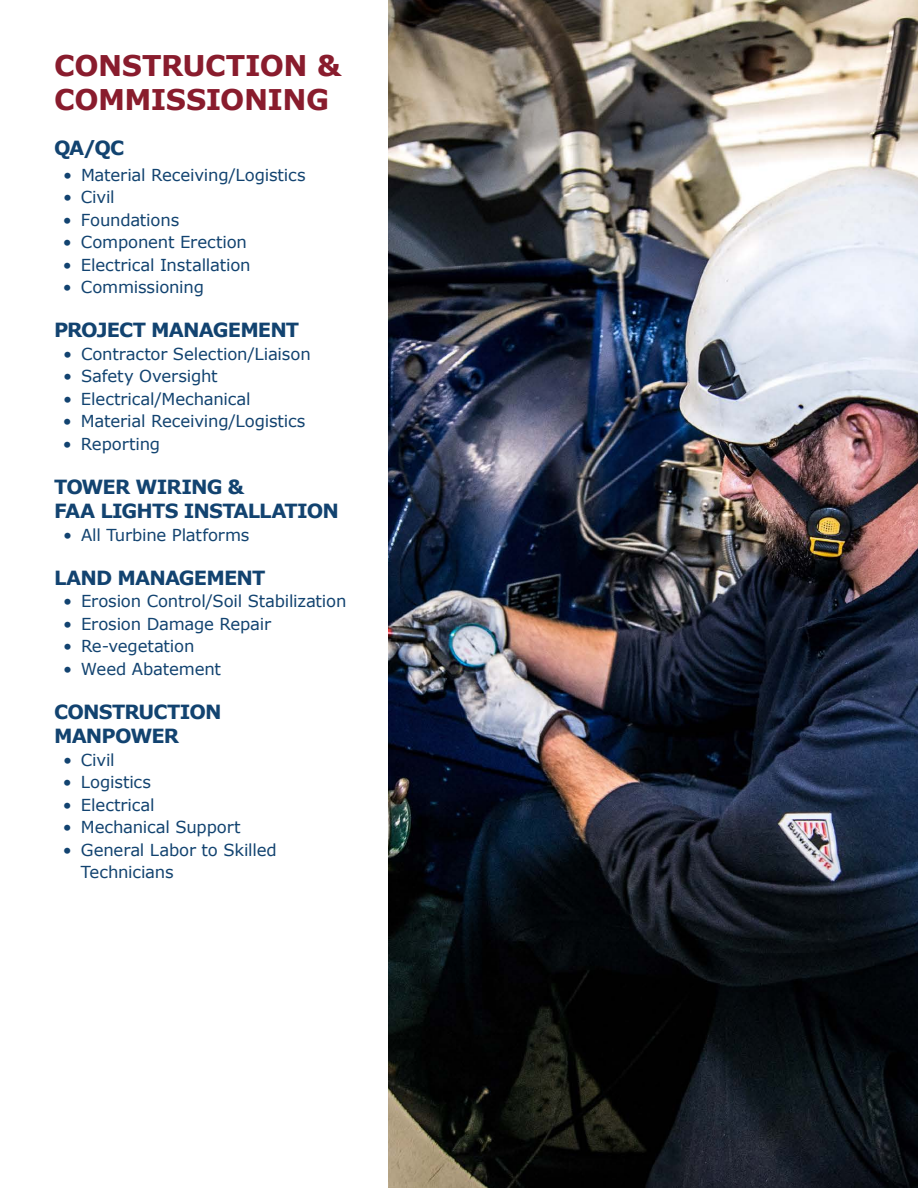
<style>
.page{position:relative;width:918px;height:1188px;background:#fff}
.page>*{position:absolute;margin:0;border:0;box-sizing:border-box;transform-origin:0 0}
.t1{font:700 28.5px/34.5px "Verdana";letter-spacing:-.015em;color:#891c2d}
.t2{font:700 19.5px/24px "Verdana";letter-spacing:-.045em;color:#124370}
.t3{font:16.5px/22.5px "Verdana";letter-spacing:-.01em;color:#124370}
</style>
<div class="page">
<img style="left:389px;top:0;width:529px;height:1188px">
<h1 class="t1" style="left:54px;top:48px;width:289px">CONSTRUCTION &amp;<br>COMMISSIONING</h1>
<p class="t2" style="left:54px;top:136px;width:72px">QA/QC</p>
<p class="t3" style="left:63px;top:164px;width:244px">• Material Receiving/Logistics</p>
<p class="t3" style="left:63px;top:186px;width:53px">• Civil</p>
<p class="t3" style="left:63px;top:209px;width:118px">• Foundations</p>
<p class="t3" style="left:63px;top:231px;width:185px">• Component Erection</p>
<p class="t3" style="left:63px;top:254px;width:189px">• Electrical Installation</p>
<p class="t3" style="left:63px;top:276px;width:142px">• Commissioning</p>
<p class="t2" style="left:54px;top:319px;width:247px">PROJECT MANAGEMENT</p>
<p class="t3" style="left:63px;top:343px;width:249px">• Contractor Selection/Liaison</p>
<p class="t3" style="left:63px;top:365px;width:156px">• Safety Oversight</p>
<p class="t3" style="left:63px;top:388px;width:189px">• Electrical/Mechanical</p>
<p class="t3" style="left:63px;top:410px;width:244px">• Material Receiving/Logistics</p>
<p class="t3" style="left:63px;top:433px;width:99px">• Reporting</p>
<p class="t2" style="left:54px;top:475px;width:286px">TOWER WIRING &amp;<br>FAA LIGHTS INSTALLATION</p>
<p class="t3" style="left:63px;top:524px;width:188px">• All Turbine Platforms</p>
<p class="t2" style="left:54px;top:566px;width:213px">LAND MANAGEMENT</p>
<p class="t3" style="left:63px;top:590px;width:285px">• Erosion Control/Soil Stabilization</p>
<p class="t3" style="left:63px;top:613px;width:210px">• Erosion Damage Repair</p>
<p class="t3" style="left:63px;top:635px;width:133px">• Re-vegetation</p>
<p class="t3" style="left:63px;top:658px;width:160px">• Weed Abatement</p>
<p class="t2" style="left:54px;top:700px;width:169px">CONSTRUCTION<br>MANPOWER</p>
<p class="t3" style="left:63px;top:749px;width:53px">• Civil</p>
<p class="t3" style="left:63px;top:771px;width:89px">• Logistics</p>
<p class="t3" style="left:63px;top:794px;width:93px">• Electrical</p>
<p class="t3" style="left:63px;top:816px;width:179px">• Mechanical Support</p>
<p class="t3" style="left:81px;top:839px;width:197px;text-indent:-18px">• General Labor to Skilled<br>Technicians</p>
</div>
